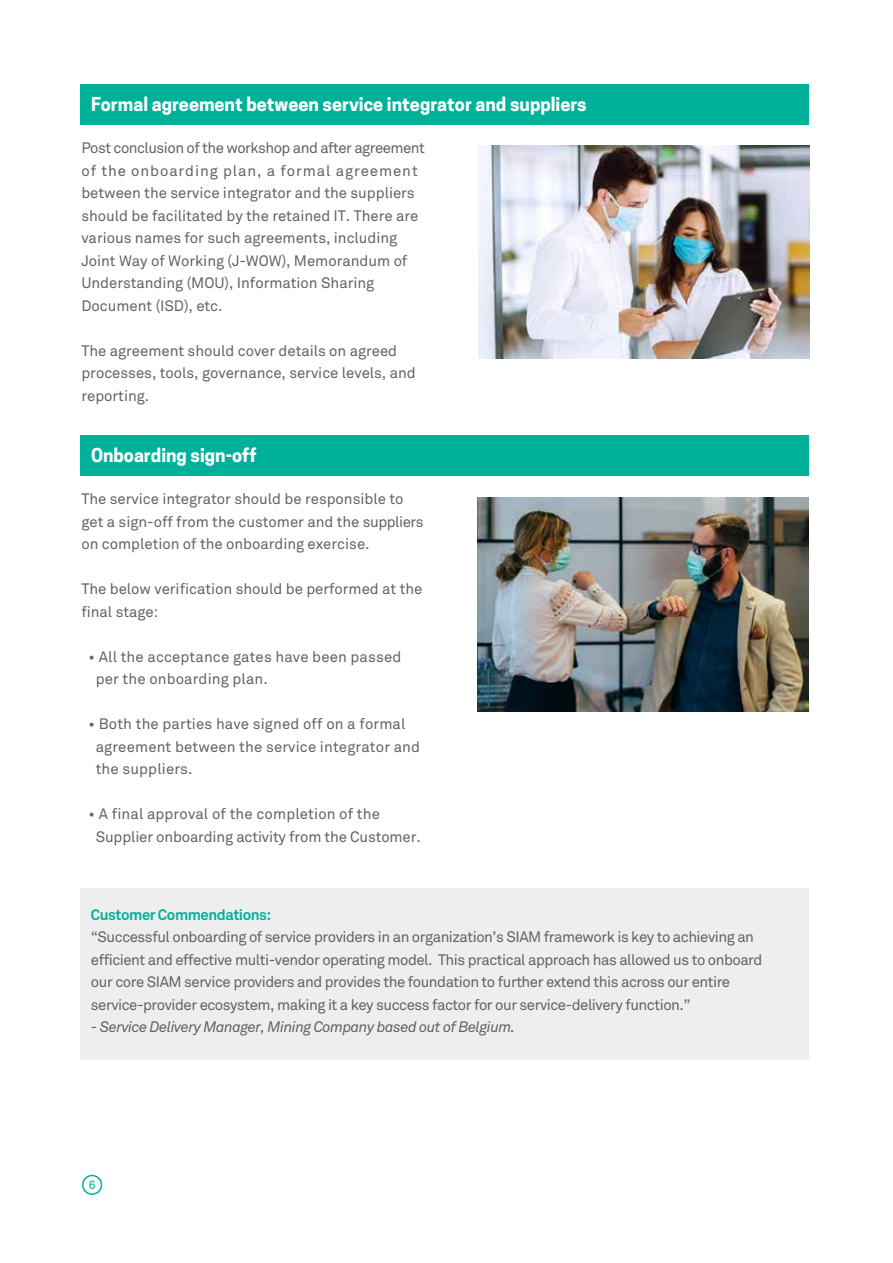
<style>
.page{position:relative;width:893px;height:1263px;background:#fff}
.page>*{position:absolute;margin:0;border:0;box-sizing:border-box;transform-origin:0 0}
.t1{font:700 18px "Cooper Hewitt";color:#fff}
.t2{font:15px/22.5px "Wipro Akkurat";letter-spacing:-.005em;color:#646363}
.t3{font:15px/22.5px "Wipro Akkurat";letter-spacing:-.03em;color:#646363}
.t4{font:italic 15px "Wipro Akkurat";letter-spacing:-.03em;color:#646363}
.t5{font:700 15px "Wipro Akkurat";letter-spacing:-.03em;color:#00b19a}
.t6{font:12px "Wipro Akkurat";color:#00b099}
</style>
<div class="page">
<div style="left:80px;top:84px;width:729px;height:40px;background:#00b19a"></div>
<div style="left:80px;top:435px;width:729px;height:40px;background:#00b19a"></div>
<div style="left:80px;top:888px;width:728px;height:172px;background:#eee"></div>
<img style="left:479px;top:145px;width:330px;height:214px">
<img style="left:477px;top:498px;width:331px;height:213px">
<div style="left:82px;top:1174px;width:20px;height:21px;border:2px solid #00b099;border-radius:50%"></div>
<p class="t1" style="left:91px;top:93px;width:497px">Formal agreement between service integrator and suppliers</p>
<p class="t2" style="left:81px;top:137px;width:345px">Post conclusion of the workshop and after agreement of the onboarding plan, a formal agreement between the service integrator and the suppliers should be facilitated by the retained IT. There are various names for such agreements, including Joint Way of Working (J-WOW), Memorandum of Understanding (MOU), Information Sharing Document (ISD), etc.</p>
<p class="t2" style="left:81px;top:339px;width:336px">The agreement should cover details on agreed processes, tools, governance, service levels, and reporting.</p>
<p class="t1" style="left:91px;top:444px;width:167px">Onboarding sign-off</p>
<p class="t2" style="left:81px;top:488px;width:344px">The service integrator should be responsible to get a sign-off from the customer and the suppliers on completion of the onboarding exercise.</p>
<p class="t2" style="left:81px;top:578px;width:343px">The below verification should be performed at the final stage:</p>
<p class="t2" style="left:96px;top:645px;width:307px;text-indent:-7px">• All the acceptance gates have been passed per the onboarding plan.</p>
<p class="t2" style="left:96px;top:713px;width:326px;text-indent:-7px">• Both the parties have signed off on a formal agreement between the service integrator and the suppliers.</p>
<p class="t2" style="left:96px;top:803px;width:327px;text-indent:-7px">• A final approval of the completion of the<br>Supplier onboarding activity from the Customer.</p>
<p class="t5" style="left:91px;top:905px;width:182px">Customer Commendations:</p>
<p class="t3" style="left:91px;top:926px;width:673px">“Successful onboarding of service providers in an organization’s SIAM framework is key to achieving an efficient and effective multi-vendor operating model. This practical approach has allowed us to onboard our core SIAM service providers and provides the foundation to further extend this across our entire service-provider ecosystem, making it a key success factor for our service-delivery function.”</p>
<p class="t4" style="left:91px;top:1018px;width:426px">- Service Delivery Manager, Mining Company based out of Belgium.</p>
<p class="t6" style="left:89px;top:1177px;width:8px">6</p>
</div>
